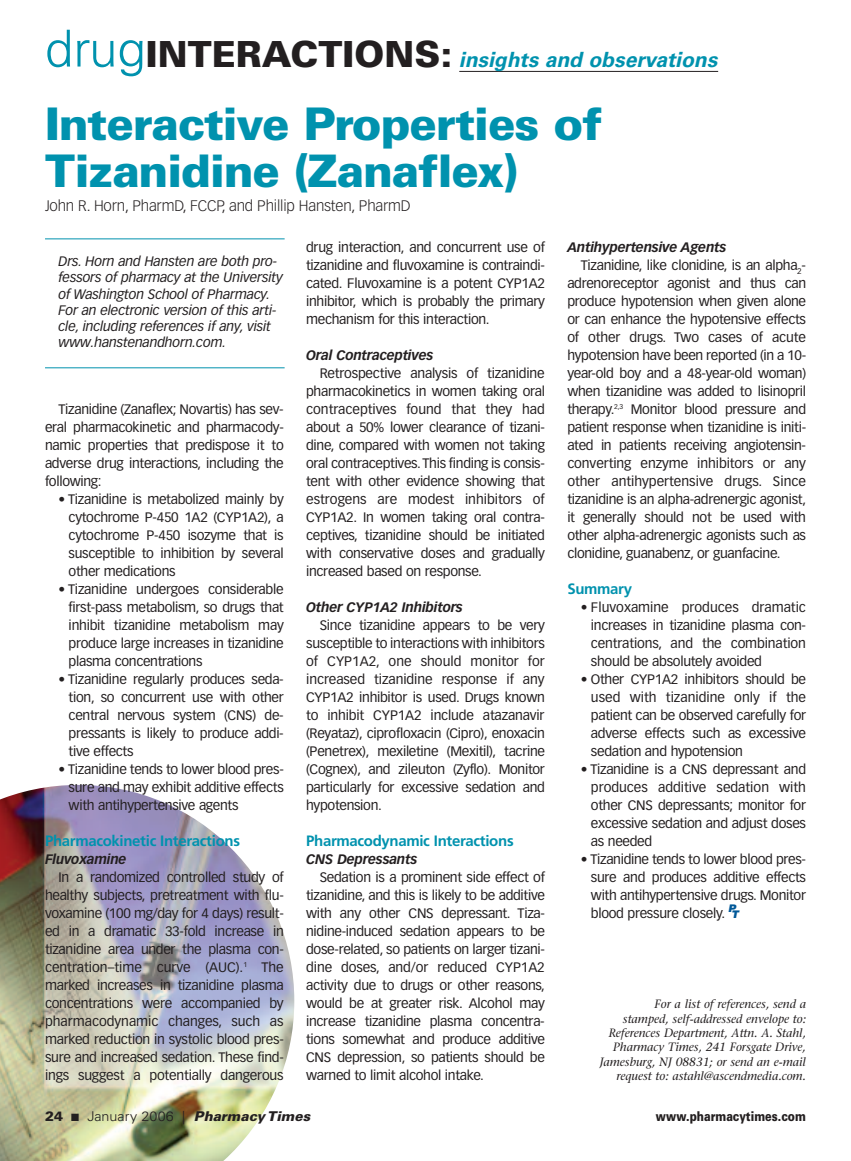
<style>
.page{position:relative;width:851px;height:1161px;background:#fff}
.page>*{position:absolute;margin:0;border:0;box-sizing:border-box;transform-origin:0 0}
.t1{font:900 45px/46.5px "Univers";letter-spacing:-.025em;color:#0092ae}
.t2{font:italic 700 21px "Univers";color:#0092ae}
.t3{font:700 15px "Frutiger";letter-spacing:-.02em;color:#0092ae}
.t4{font:300 15px "Vectora LH";letter-spacing:-.01em;color:#231f20}
.t5{font:13.5px/18px "Vectora LH";letter-spacing:-.02em;color:#231f20;text-align:justify}
.t6{font:italic 13.5px/16.2px "Vectora LH";letter-spacing:-.01em;color:#231f20}
.t7{font:italic 700 13.5px "Vectora LH";letter-spacing:-.02em;color:#231f20}
.t8{font:13.5px "Vectora LH";color:#231f20}
.t9{font:italic 900 13.5px "Univers";color:#231f20}
.t10{font:900 13.5px "Univers";color:#231f20;scale:.8 1}
.t11{font:italic 12px/14.4px "Stone Serif";color:#231f20;text-align:right}
.t12{font:italic 900 10.5px "Helvetica";color:#005898}
.s1{font-weight:300;font-style:normal;font-size:51px}
.s2{font-weight:900;font-style:normal;font-size:36px;color:#231f20}
.s3{font-style:normal}
.s4{font-weight:300;font-style:normal}
</style>
<div class="page">
<img style="left:0;top:785px;width:294px;height:376px">
<hr style="left:459px;top:71px;width:259px;height:1px;background:#231f20">
<hr style="left:45px;top:239px;width:239px;height:1px;background:#0092ae">
<hr style="left:45px;top:367px;width:239px;height:1px;background:#0092ae">
<h2 class="t2" style="left:45px;top:51px;width:673px"><span class="s1">drug</span><span class="s2">INTERACTIONS:</span> insights and observations</h2>
<h1 class="t1" style="left:45px;top:105px;width:558px">Interactive Properties of<br>Tizanidine (Zanaflex)</h1>
<p class="t4" style="left:45px;top:199px;width:367px">John R. Horn, PharmD, FCCP, and Phillip Hansten, PharmD</p>
<p class="t6" style="left:58px;top:254px;width:226px">Drs. Horn and Hansten are both pro&shy;fessors of pharmacy at the University of Washington School of Pharmacy.<br>For an electronic version of this arti&shy;cle, including references if any, visit www.hanstenandhorn.com.</p>
<p class="t5" style="left:45px;top:401px;width:240px;text-indent:14px">Tizanidine (Zanaflex; Novartis) has sev&shy;eral pharmacokinetic and pharmacody&shy;namic properties that predispose it to adverse drug interactions, including the following:</p>
<p class="t5" style="left:69px;top:491px;width:217px;text-indent:-10px">• Tizanidine is metabolized mainly by cytochrome P-450 1A2 (CYP1A2), a cytochrome P-450 isozyme that is susceptible to inhibition by several other medications</p>
<p class="t5" style="left:69px;top:581px;width:217px;text-indent:-10px">• Tizanidine undergoes considerable first-pass metabolism, so drugs that inhibit tizanidine metabolism may produce large increases in tizanidine plasma concentrations</p>
<p class="t5" style="left:69px;top:671px;width:217px;text-indent:-10px">• Tizanidine regularly produces seda&shy;tion, so concurrent use with other central nervous system (CNS) de&shy;pressants is likely to produce addi&shy;tive effects</p>
<p class="t5" style="left:69px;top:761px;width:217px;text-indent:-10px">• Tizanidine tends to lower blood pres&shy;sure and may exhibit additive effects with antihypertensive agents</p>
<p class="t3" style="left:45px;top:835px;width:196px">Pharmacokinetic Interactions</p>
<p class="t7" style="left:45px;top:854px;width:83px">Fluvoxamine</p>
<p class="t5" style="left:45px;top:869px;width:240px;text-indent:14px">In a randomized controlled study of healthy subjects, pretreatment with flu&shy;voxamine (100 mg/day for 4 days) result&shy;ed in a dramatic 33-fold increase in tizanidine area under the plasma con&shy;centration–time curve (AUC).<sup>1</sup> The marked increases in tizanidine plasma concentrations were accompanied by pharmacodynamic changes, such as marked reduction in systolic blood pres&shy;sure and increased sedation. These find&shy;ings suggest a potentially dangerous</p>
<p class="t5" style="left:306px;top:239px;width:240px">drug interaction, and concurrent use of tizanidine and fluvoxamine is contraindi&shy;cated. Fluvoxamine is a potent CYP1A2 inhibitor, which is probably the primary mechanism for this interaction.</p>
<p class="t7" style="left:306px;top:350px;width:129px">Oral Contraceptives</p>
<p class="t5" style="left:306px;top:365px;width:240px;text-indent:14px">Retrospective analysis of tizanidine pharmacokinetics in women taking oral contraceptives found that they had about a 50% lower clearance of tizani&shy;dine, compared with women not taking oral contraceptives.This finding is consis&shy;tent with other evidence showing that estrogens are modest inhibitors of CYP1A2. In women taking oral contra&shy;ceptives, tizanidine should be initiated with conservative doses and gradually increased based on response.</p>
<p class="t7" style="left:306px;top:602px;width:158px">Other CYP1A2 Inhibitors</p>
<p class="t5" style="left:306px;top:617px;width:240px;text-indent:14px">Since tizanidine appears to be very susceptible to interactions with inhibitors of CYP1A2, one should monitor for increased tizanidine response if any CYP1A2 inhibitor is used. Drugs known to inhibit CYP1A2 include atazanavir (Reyataz), ciprofloxacin (Cipro), enoxacin (Penetrex), mexiletine (Mexitil), tacrine (Cognex), and zileuton (Zyflo). Monitor particularly for excessive sedation and hypotension.</p>
<p class="t3" style="left:306px;top:835px;width:209px">Pharmacodynamic Interactions</p>
<p class="t7" style="left:306px;top:854px;width:113px">CNS Depressants</p>
<p class="t5" style="left:306px;top:869px;width:240px;text-indent:14px">Sedation is a prominent side effect of tizanidine, and this is likely to be additive with any other CNS depressant. Tiza&shy;nidine-induced sedation appears to be dose-related, so patients on larger tizani&shy;dine doses, and/or reduced CYP1A2 activity due to drugs or other reasons, would be at greater risk. Alcohol may increase tizanidine plasma concentra&shy;tions somewhat and produce additive CNS depression, so patients should be warned to limit alcohol intake.</p>
<p class="t7" style="left:567px;top:242px;width:161px">Antihypertensive Agents</p>
<p class="t5" style="left:580px;top:257px;width:227px">Tizanidine, like clonidine, is an alpha<sub>2</sub>-</p>
<p class="t5" style="left:567px;top:275px;width:240px">adrenoreceptor agonist and thus can</p>
<p class="t5" style="left:567px;top:293px;width:240px">produce hypotension when given alone</p>
<p class="t5" style="left:567px;top:311px;width:240px">or can enhance the hypotensive effects</p>
<p class="t5" style="left:567px;top:329px;width:240px">of other drugs. Two cases of acute</p>
<p class="t5" style="left:567px;top:347px;width:240px">hypotension have been reported (in a 10-</p>
<p class="t5" style="left:567px;top:365px;width:240px">year-old boy and a 48-year-old woman)</p>
<p class="t5" style="left:567px;top:383px;width:240px">when tizanidine was added to lisinopril</p>
<p class="t5" style="left:567px;top:401px;width:240px">therapy.<sup>2,3</sup> Monitor blood pressure and</p>
<p class="t5" style="left:567px;top:419px;width:240px">patient response when tizanidine is initi-</p>
<p class="t5" style="left:567px;top:437px;width:240px">ated in patients receiving angiotensin-</p>
<p class="t5" style="left:567px;top:455px;width:240px">converting enzyme inhibitors or any</p>
<p class="t8" style="left:567px;top:476px;width:240px">other antihypertensive drugs. Since</p>
<p class="t5" style="left:567px;top:491px;width:240px">tizanidine is an alpha-adrenergic agonist,</p>
<p class="t5" style="left:567px;top:509px;width:240px">it generally should not be used with</p>
<p class="t5" style="left:567px;top:527px;width:240px">other alpha-adrenergic agonists such as</p>
<p class="t5" style="left:567px;top:545px;width:215px">clonidine, guanabenz, or guanfacine.</p>
<p class="t3" style="left:567px;top:583px;width:66px">Summary</p>
<p class="t5" style="left:591px;top:599px;width:216px;text-indent:-10px">• Fluvoxamine produces dramatic increases in tizanidine plasma con&shy;centrations, and the combination should be absolutely avoided</p>
<p class="t5" style="left:591px;top:671px;width:217px;text-indent:-10px">• Other CYP1A2 inhibitors should be used with tizanidine only if the patient can be observed carefully for adverse effects such as excessive sedation and hypotension</p>
<p class="t5" style="left:591px;top:761px;width:217px;text-indent:-10px">• Tizanidine is a CNS depressant and produces additive sedation with other CNS depressants; monitor for excessive sedation and adjust doses as needed</p>
<p class="t5" style="left:591px;top:851px;width:217px;text-indent:-10px">• Tizanidine tends to lower blood pres&shy;sure and produces additive effects with antihypertensive drugs. Monitor blood pressure closely. <sup>P</sup></p>
<p class="t12" style="left:731px;top:910px;width:9px">T</p>
<p class="t11" style="left:599px;top:998px;width:208px">For a list of references, send a<br>stamped, self-addressed envelope to:<br>References Department, Attn. A. Stahl, Pharmacy Times, 241 Forsgate Drive, Jamesburg, NJ 08831; or send an e-mail request to: astahl@ascendmedia.com.</p>
<p class="t9" style="left:45px;top:1112px;width:267px"><span class="s3">24</span> ■ <span class="s4">January 2006 |</span> Pharmacy Times</p>
<p class="t10" style="left:656px;top:1112px;width:189px">www.pharmacytimes.com</p>
</div>
